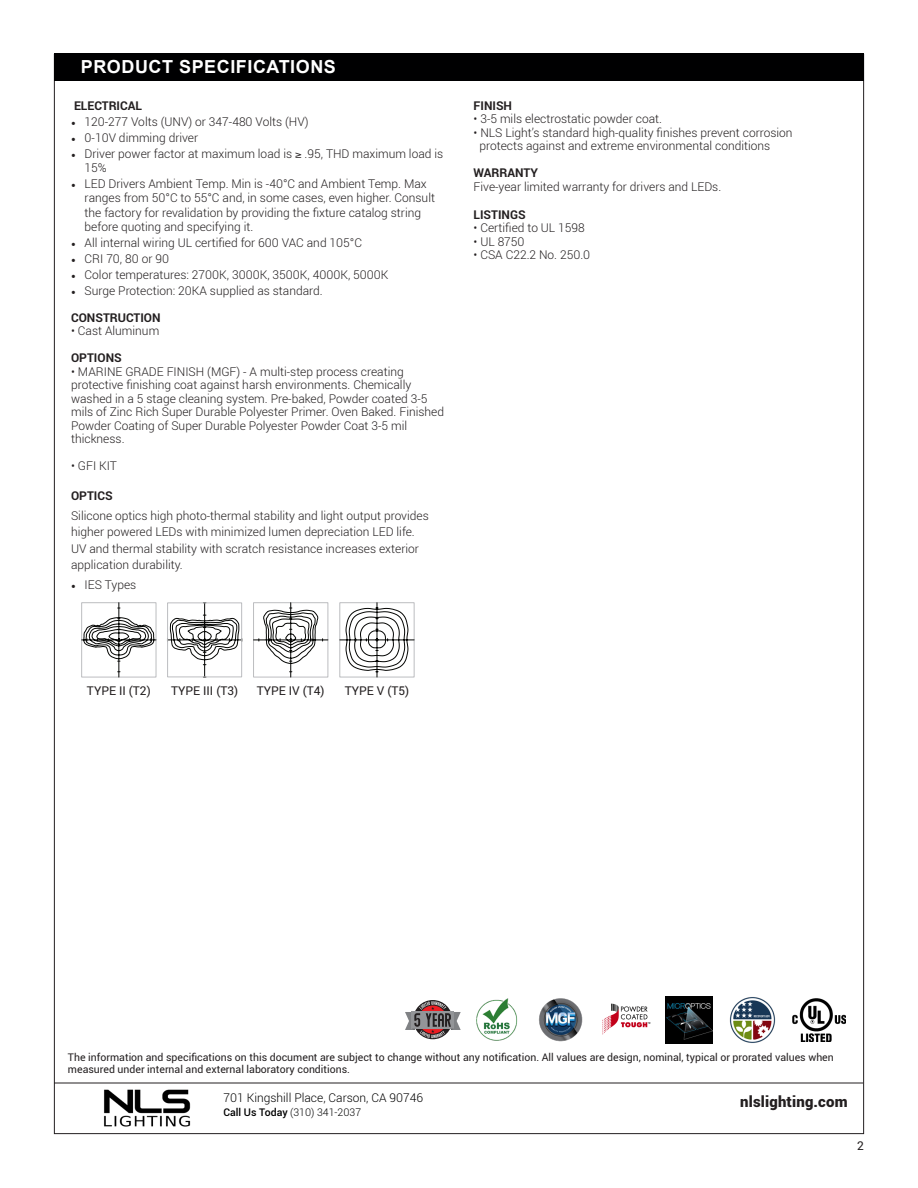
<style>
.page{position:relative;width:918px;height:1188px;background:#fff}
.page>*{position:absolute;margin:0;border:0;box-sizing:border-box;transform-origin:0 0}
.t1{font:700 18px "Arial";letter-spacing:.03em;color:#fff}
.t2{font:900 15px "Roboto";letter-spacing:.01em;color:#231f20}
.Main_Product_Copy{font:300 12px/13.5px "Roboto";color:#231f20}
.Main_Product_Copy-2{font:700 12px "Roboto";color:#231f20}
.t3{font:12px "Roboto";color:#231f20}
.t4{font:300 12px "Roboto";color:#000001}
.t5{font:10.5px/12.6px "Roboto";color:#231f20}
.t6{font:300 10.5px "Roboto";color:#000001}
.s1{font-family:"Minion Pro";font-weight:400}
.s2{font-weight:500}
</style>
<div class="page">
<img style="left:104px;top:1089px;width:87px;height:38px">
<hr style="left:54px;top:1083px;width:809px;height:1px;background:#231f20">
<div style="left:54px;top:53px;width:810px;height:28px;background:#000001"></div>
<img style="left:792px;top:998px;width:54px;height:43px">
<img style="left:729px;top:997px;width:47px;height:46px">
<img style="left:602px;top:1003px;width:49px;height:32px">
<img style="left:539px;top:998px;width:44px;height:44px">
<img style="left:476px;top:998px;width:42px;height:43px">
<svg style="left:413px;top:1000px;width:39px;height:39px"></svg>
<svg style="left:405px;top:1001px;width:56px;height:37px"></svg>
<svg style="left:81px;top:602px;width:75px;height:75px"></svg>
<svg style="left:167px;top:602px;width:76px;height:76px"></svg>
<div style="left:167px;top:603px;width:75px;height:74px;border:1px solid #bcbdc0"></div>
<svg style="left:253px;top:602px;width:75px;height:75px"></svg>
<svg style="left:339px;top:602px;width:75px;height:75px"></svg>
<img style="left:666px;top:996px;width:46px;height:47px">
<p class="t1" style="left:81px;top:54px;width:257px">PRODUCT SPECIFICATIONS</p>
<p class="Main_Product_Copy-2" style="left:74px;top:99px;width:69px">ELECTRICAL</p>
<p class="Main_Product_Copy" style="left:71px;top:115px;width:239px"><span class="s1">•</span> 120-277 Volts (UNV) or 347-480 Volts (HV)</p>
<p class="Main_Product_Copy" style="left:71px;top:131px;width:129px"><span class="s1">•</span> 0-10V dimming driver</p>
<p class="Main_Product_Copy" style="left:85px;top:146px;width:360px;line-height:14.4px;text-indent:-14px"><span class="s1">•</span> Driver power factor at maximum load is ≥ .95, THD maximum load is<br>15%</p>
<p class="Main_Product_Copy" style="left:85px;top:177px;width:352px;line-height:14.4px;text-indent:-14px"><span class="s1">•</span> LED Drivers Ambient Temp. Min is -40°C and Ambient Temp. Max ranges from 50°C to 55°C and, in some cases, even higher. Consult the factory for revalidation by providing the fixture catalog string before quoting and specifying it.</p>
<p class="Main_Product_Copy" style="left:71px;top:236px;width:293px"><span class="s1">•</span> All internal wiring UL certified for 600 VAC and 105°C</p>
<p class="Main_Product_Copy" style="left:71px;top:252px;width:99px"><span class="s1">•</span> CRI 70, 80 or 90</p>
<p class="Main_Product_Copy" style="left:71px;top:268px;width:319px"><span class="s1">•</span> Color temperatures: 2700K, 3000K, 3500K, 4000K, 5000K</p>
<p class="Main_Product_Copy" style="left:71px;top:284px;width:253px"><span class="s1">•</span> Surge Protection: 20KA supplied as standard.</p>
<p class="Main_Product_Copy-2" style="left:71px;top:310px;width:91px">CONSTRUCTION</p>
<p class="Main_Product_Copy" style="left:71px;top:324px;width:90px">• Cast Aluminum</p>
<p class="Main_Product_Copy-2" style="left:71px;top:351px;width:52px">OPTIONS</p>
<p class="Main_Product_Copy" style="left:71px;top:365px;width:375px">• MARINE GRADE FINISH (MGF) - A multi-step process creating protective finishing coat against harsh environments. Chemically washed in a 5 stage cleaning system. Pre-baked, Powder coated 3-5 mils of Zinc Rich Super Durable Polyester Primer. Oven Baked. Finished Powder Coating of Super Durable Polyester Powder Coat 3-5 mil thickness.</p>
<p class="Main_Product_Copy" style="left:71px;top:459px;width:47px">• GFI KIT</p>
<p class="Main_Product_Copy-2" style="left:71px;top:489px;width:43px">OPTICS</p>
<p class="Main_Product_Copy" style="left:71px;top:507px;width:359px;line-height:16.5px">Silicone optics high photo-thermal stability and light output provides higher powered LEDs with minimized lumen depreciation LED life.<br>UV and thermal stability with scratch resistance increases exterior application durability.</p>
<p class="Main_Product_Copy" style="left:71px;top:578px;width:67px"><span class="s1">•</span> IES Types</p>
<p class="Main_Product_Copy-2" style="left:474px;top:99px;width:40px">FINISH</p>
<p class="Main_Product_Copy" style="left:474px;top:113px;width:190px">• 3-5 mils electrostatic powder coat.</p>
<p class="Main_Product_Copy" style="left:474px;top:126px;width:321px">• NLS Light’s standard high-quality finishes prevent corrosion</p>
<p class="Main_Product_Copy" style="left:479px;top:140px;width:292px">protects against and extreme environmental conditions</p>
<p class="Main_Product_Copy-2" style="left:474px;top:166px;width:66px">WARRANTY</p>
<p class="Main_Product_Copy" style="left:474px;top:180px;width:249px">Five-year limited warranty for drivers and LEDs.</p>
<p class="Main_Product_Copy-2" style="left:474px;top:207px;width:54px">LISTINGS</p>
<p class="Main_Product_Copy" style="left:474px;top:221px;width:113px">• Certified to UL 1598</p>
<p class="Main_Product_Copy" style="left:474px;top:235px;width:53px">• UL 8750</p>
<p class="Main_Product_Copy" style="left:474px;top:248px;width:118px">• CSA C22.2 No. 250.0</p>
<p class="t3" style="left:87px;top:683px;width:65px">TYPE II (T2)</p>
<p class="t3" style="left:171px;top:683px;width:69px">TYPE III (T3)</p>
<p class="t3" style="left:257px;top:683px;width:69px">TYPE IV (T4)</p>
<p class="t3" style="left:345px;top:683px;width:66px">TYPE V (T5)</p>
<p class="t5" style="left:68px;top:1051px;width:767px">The information and specifications on this document are subject to change without any notification. All values are design, nominal, typical or prorated values when measured under internal and external laboratory conditions.</p>
<p class="t4" style="left:224px;top:1091px;width:201px">701 Kingshill Place, Carson, CA 90746</p>
<p class="t6" style="left:224px;top:1107px;width:139px"><span class="s2">Call Us Today</span> (310) 341-2037</p>
<p class="t2" style="left:740px;top:1093px;width:109px">nlslighting.com</p>
<p class="t3" style="left:857px;top:1139px;width:8px">2</p>
</div>
